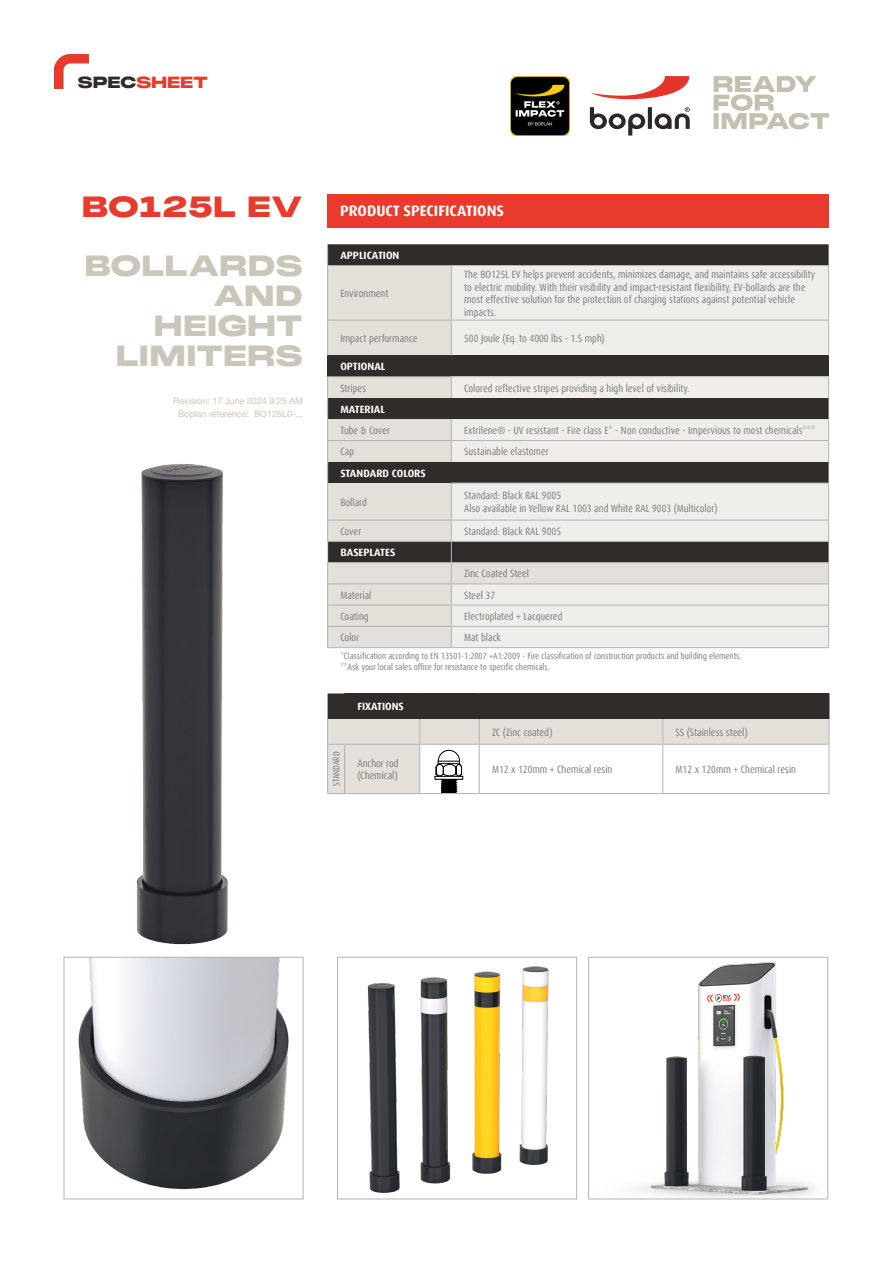
<style>
.page{position:relative;width:893px;height:1263px;background:#fff}
.page>*{position:absolute;margin:0;border:0;box-sizing:border-box;transform-origin:0 0}
.t1{font:900 28.5px/29.7px "PP Monument Extended";letter-spacing:-.01em;color:#cac6ba;text-align:right}
.t2{font:900 28.5px "PP Monument Extended";letter-spacing:-.005em;color:#e83b2d}
.t3{font:900 15.75px "PP Monument Extended";letter-spacing:-.03em;color:#e83b2d}
.t4{font:700 15px "Dax Offc";color:#fff}
.t5{font:condensed 10.5px/12.6px "Dax Offc";color:#7b7d7d}
.t6{font:700 10.5px "Dax Offc";color:#fff}
.t7{font:condensed 9px/10.8px "Dax Offc";color:#7b7d7d}
.t8{font:9px "Helvetica Neue LT Pro";color:#cac6ba}
.t9{font:9px "Helvetica Neue LT Pro";color:#cac6b8}
.s1{color:#2f2c2a}
</style>
<div class="page">
<div style="left:327px;top:194px;width:502px;height:33px;background:#e83b2d"></div>
<svg style="left:591px;top:76px;width:98px;height:23px"></svg>
<svg style="left:590px;top:107px;width:100px;height:29px"></svg>
<svg style="left:714px;top:76px;width:115px;height:53px"></svg>
<img style="left:54px;top:55px;width:34px;height:34px">
<img style="left:510px;top:76px;width:60px;height:60px">
<svg style="left:328px;top:244px;width:501px;height:22px;background:#373533"></svg>
<svg style="left:328px;top:266px;width:123px;height:381px;background:#c2bfb9"></svg>
<svg style="left:451px;top:266px;width:378px;height:381px;background:#c9c7c4"></svg>
<div style="left:328px;top:355px;width:501px;height:22px;background:#2f2c2a"></div>
<div style="left:451px;top:377px;width:378px;height:21px;background:#efeeea"></div>
<hr style="left:451px;top:483px;width:378px;height:1px;background:#b1b4b6">
<hr style="left:327px;top:541px;width:124px;height:1px;background:#b1b4b6">
<hr style="left:451px;top:541px;width:378px;height:1px;background:#b1b4b6">
<hr style="left:327px;top:562px;width:124px;height:1px;background:#b1b4b6">
<svg style="left:327px;top:244px;width:1px;height:22px"></svg>
<hr style="left:451px;top:562px;width:378px;height:1px;background:#b1b4b6">
<hr style="left:327px;top:266px;width:1px;height:54px;background:#b1b4b6">
<hr style="left:451px;top:266px;width:1px;height:54px;background:#b1b4b6">
<hr style="left:828px;top:266px;width:1px;height:54px;background:#b1b4b6">
<hr style="left:327px;top:320px;width:124px;height:1px;background:#b1b4b6">
<hr style="left:327px;top:320px;width:1px;height:35px;background:#b1b4b6">
<hr style="left:451px;top:320px;width:378px;height:1px;background:#b1b4b6">
<hr style="left:451px;top:320px;width:1px;height:35px;background:#b1b4b6">
<hr style="left:828px;top:320px;width:1px;height:35px;background:#b1b4b6">
<hr style="left:327px;top:376px;width:124px;height:1px;background:#b1b4b6">
<hr style="left:451px;top:376px;width:378px;height:1px;background:#b1b4b6">
<svg style="left:451px;top:377px;width:1px;height:21px"></svg>
<svg style="left:828px;top:377px;width:1px;height:21px"></svg>
<hr style="left:327px;top:440px;width:124px;height:1px;background:#b1b4b6">
<svg style="left:327px;top:355px;width:1px;height:128px"></svg>
<hr style="left:451px;top:440px;width:378px;height:1px;background:#b1b4b6">
<svg style="left:451px;top:419px;width:1px;height:43px"></svg>
<svg style="left:828px;top:419px;width:1px;height:43px"></svg>
<hr style="left:327px;top:483px;width:1px;height:37px;background:#b1b4b6">
<hr style="left:451px;top:483px;width:1px;height:37px;background:#b1b4b6">
<hr style="left:828px;top:483px;width:1px;height:37px;background:#b1b4b6">
<hr style="left:327px;top:520px;width:124px;height:1px;background:#b1b4b6">
<hr style="left:451px;top:520px;width:378px;height:1px;background:#b1b4b6">
<svg style="left:828px;top:520px;width:1px;height:21px"></svg>
<hr style="left:327px;top:583px;width:124px;height:1px;background:#b1b4b6">
<hr style="left:451px;top:583px;width:378px;height:1px;background:#b1b4b6">
<hr style="left:327px;top:605px;width:124px;height:1px;background:#b1b4b6">
<hr style="left:451px;top:605px;width:378px;height:1px;background:#b1b4b6">
<hr style="left:327px;top:626px;width:124px;height:1px;background:#b1b4b6">
<svg style="left:327px;top:520px;width:1px;height:127px"></svg>
<hr style="left:451px;top:626px;width:378px;height:1px;background:#b1b4b6">
<svg style="left:451px;top:520px;width:1px;height:127px"></svg>
<svg style="left:828px;top:563px;width:1px;height:86px"></svg>
<hr style="left:327px;top:647px;width:124px;height:1px;background:#b1b4b6">
<hr style="left:451px;top:647px;width:378px;height:1px;background:#b1b4b6">
<svg style="left:327px;top:693px;width:503px;height:101px"></svg>
<img style="left:64px;top:464px;width:239px;height:726px">
<img style="left:639px;top:962px;width:175px;height:235px">
<div style="left:588px;top:957px;width:240px;height:242px;border:1px solid #b1b4b6"></div>
<img style="left:367px;top:966px;width:182px;height:227px">
<div style="left:337px;top:957px;width:240px;height:242px;border:1px solid #b1b4b6"></div>
<div style="left:64px;top:957px;width:239px;height:242px;border:1px solid #b1b4b6"></div>
<h2 class="t3" style="left:78px;top:72px;width:132px"><span class="s1">SPEC</span>SHEET</h2>
<h1 class="t2" style="left:82px;top:187px;width:223px">BO125L EV</h1>
<h1 class="t1" style="left:84px;top:251px;width:220px">BOLLARDS<br>AND<br>HEIGHT<br>LIMITERS</h1>
<p class="t9" style="left:173px;top:395px;width:131px">Revision: 17 June 2024 9:25 AM</p>
<p class="t8" style="left:178px;top:408px;width:127px">Boplan reference: BO125L0-...</p>
<h3 class="t4" style="left:340px;top:202px;width:165px">PRODUCT SPECIFICATIONS</h3>
<p class="t6" style="left:340px;top:249px;width:61px">APPLICATION</p>
<p class="t5" style="left:340px;top:287px;width:50px">Environment</p>
<p class="t5" style="left:464px;top:268px;width:353px">The BO125L EV helps prevent accidents, minimizes damage, and maintains safe accessibility to electric mobility. With their visibility and impact-resistant flexibility, EV-bollards are the most effective solution for the protection of charging stations against potential vehicle impacts.</p>
<p class="t5" style="left:340px;top:332px;width:79px">Impact performance</p>
<p class="t5" style="left:464px;top:332px;width:142px">500 Joule (Eq. to 4000 lbs - 1.5 mph)</p>
<p class="t6" style="left:340px;top:360px;width:47px">OPTIONAL</p>
<p class="t5" style="left:340px;top:382px;width:27px">Stripes</p>
<p class="t5" style="left:464px;top:382px;width:227px">Colored reflective stripes providing a high level of visibility.</p>
<p class="t6" style="left:340px;top:402px;width:46px">MATERIAL</p>
<p class="t5" style="left:340px;top:424px;width:51px">Tube &amp; Cover</p>
<p class="t5" style="left:464px;top:424px;width:353px">Extrilene® - UV resistant - Fire class E* - Non conductive - Impervious to most chemicals***</p>
<p class="t5" style="left:340px;top:445px;width:15px">Cap</p>
<p class="t5" style="left:464px;top:445px;width:86px">Sustainable elastomer</p>
<p class="t6" style="left:340px;top:466px;width:87px">STANDARD COLORS</p>
<p class="t5" style="left:340px;top:496px;width:28px">Bollard</p>
<p class="t5" style="left:464px;top:490px;width:255px">Standard: Black RAL 9005<br>Also available in Yellow RAL 1003 and White RAL 9003 (Multicolor)</p>
<p class="t5" style="left:340px;top:525px;width:23px">Cover</p>
<p class="t5" style="left:464px;top:525px;width:99px">Standard: Black RAL 9005</p>
<p class="t6" style="left:340px;top:546px;width:56px">BASEPLATES</p>
<p class="t5" style="left:464px;top:567px;width:66px">Zinc Coated Steel</p>
<p class="t5" style="left:340px;top:589px;width:33px">Material</p>
<p class="t5" style="left:464px;top:589px;width:33px">Steel 37</p>
<p class="t5" style="left:340px;top:610px;width:30px">Coating</p>
<p class="t5" style="left:464px;top:610px;width:100px">Electroplated + Lacquered</p>
<p class="t5" style="left:340px;top:631px;width:21px">Color</p>
<p class="t5" style="left:464px;top:631px;width:38px">Mat black</p>
<p class="t7" style="left:340px;top:650px;width:403px">*Classification according to EN 13501-1:2007 +A1:2009 - Fire classification of construction products and building elements. **Ask your local sales office for resistance to specific chemicals.</p>
<p class="t6" style="left:357px;top:700px;width:48px">FIXATIONS</p>
<p class="t5" style="left:492px;top:726px;width:62px">ZC (Zinc coated)</p>
<p class="t5" style="left:676px;top:726px;width:74px">SS (Stainless steel)</p>
<p class="t7" style="left:331px;top:786px;width:36px;rotate:-90deg">STANDARD</p>
<p class="t5" style="left:357px;top:757px;width:43px">Anchor rod (Chemical)</p>
<p class="t5" style="left:492px;top:763px;width:122px">M12 x 120mm + Chemical resin</p>
<p class="t5" style="left:676px;top:763px;width:122px">M12 x 120mm + Chemical resin</p>
</div>
